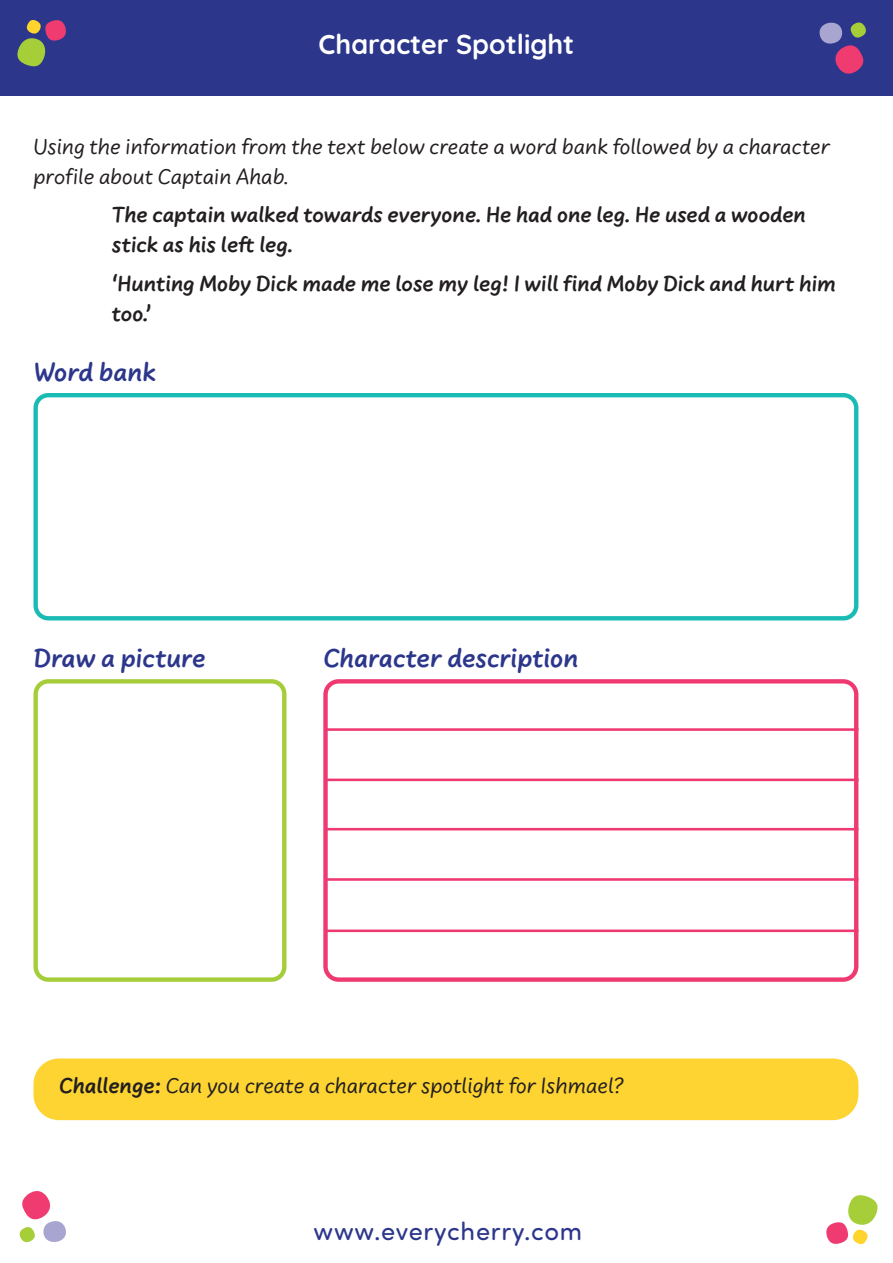
<style>
.page{position:relative;width:893px;height:1263px;background:#fff}
.page>*{position:absolute;margin:0;border:0;box-sizing:border-box;transform-origin:0 0}
.Heading{font:700 27.3px "Uberhand Pro";color:#2c378c}
.Page_Title{font:700 27.3px "Quicksand";color:#fff}
.t1{font:25.5px "Sofia Pro Soft";letter-spacing:.03em;color:#2c378c}
.Body{font:22.65px/30px "Uberhand Pro";color:#231f20}
.Body-2{font:700 22.65px/30px "Uberhand Pro";color:#231f20}
.s1{font-weight:700}
</style>
<div class="page">
<svg style="left:826px;top:1195px;width:52px;height:50px"></svg>
<svg style="left:19px;top:1191px;width:47px;height:52px"></svg>
<div style="left:0;top:0;width:893px;height:96px;background:#2c378c"></div>
<svg style="left:17px;top:20px;width:49px;height:47px"></svg>
<svg style="left:819px;top:22px;width:47px;height:52px"></svg>
<div style="left:33px;top:393px;width:825px;height:227px;border:4px solid #1abbb4;border-radius:13px"></div>
<div style="left:33px;top:679px;width:253px;height:303px;border:4px solid #a5cd3a;border-radius:13px"></div>
<div style="left:323px;top:679px;width:535px;height:303px;border:4px solid #ef3971;border-radius:13px"></div>
<hr style="left:326px;top:828px;width:532px;height:2px;background:#ef3971">
<hr style="left:326px;top:878px;width:532px;height:3px;background:#ef3971">
<hr style="left:326px;top:929px;width:532px;height:3px;background:#ef3971">
<hr style="left:326px;top:728px;width:532px;height:3px;background:#ef3971">
<hr style="left:326px;top:778px;width:532px;height:3px;background:#ef3971">
<div style="left:33px;top:1058px;width:825px;height:62px;background:#fdd432;border-radius:26px"></div>
<p class="Page_Title" style="left:319px;top:22px;width:257px">Character Spotlight</p>
<p class="Body" style="left:33px;top:130px;width:798px">Using the information from the text below create a word bank followed by a character profile about Captain Ahab.</p>
<p class="Body-2" style="left:112px;top:198px;width:695px">The captain walked towards everyone. He had one leg. He used a wooden stick as his left leg.</p>
<p class="Body-2" style="left:112px;top:267px;width:725px">‘Hunting Moby Dick made me lose my leg! I will find Moby Dick and hurt him too.’</p>
<p class="Heading" style="left:33px;top:351px;width:124px">Word bank</p>
<p class="Heading" style="left:33px;top:637px;width:174px">Draw a picture</p>
<p class="Heading" style="left:323px;top:637px;width:257px">Character description</p>
<p class="Body" style="left:59px;top:1069px;width:567px"><span class="s1">Challenge:</span> Can you create a character spotlight for Ishmael?</p>
<p class="t1" style="left:314px;top:1214px;width:270px">www.everycherry.com</p>
</div>
